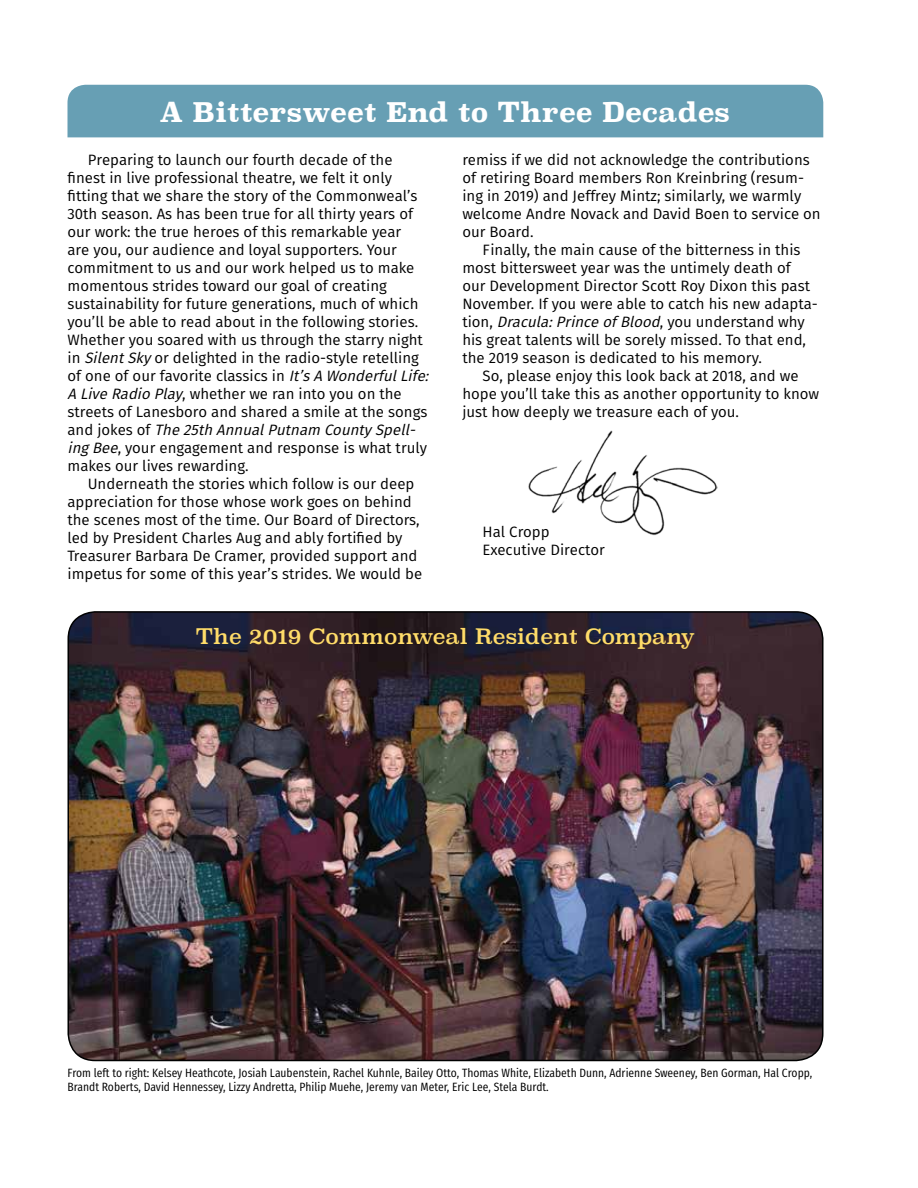
<style>
.page{position:relative;width:918px;height:1188px;background:#fff}
.page>*{position:absolute;margin:0;border:0;box-sizing:border-box;transform-origin:0 0}
.t1{font:700 27px "Superclarendon";color:#fff}
.t2{font:21px "Superclarendon";color:#ffdc69}
.t3{font:15px/18px "Fira Sans";color:#000}
.t4{font:12px/13.5px "Fira Sans Condensed";color:#000}
.s1{font-style:italic}
</style>
<div class="page">
<img style="left:529px;top:431px;width:189px;height:105px">
<img style="left:68px;top:612px;width:754px;height:448px">
<div style="left:68px;top:85px;width:755px;height:52px;background:#679fb4"></div>
<h1 class="t1" style="left:159px;top:92px;width:572px">A Bittersweet End to Three Decades</h1>
<p class="t3" style="left:67px;top:150px;width:367px;text-indent:20px">Preparing to launch our fourth decade of the finest in live professional theatre, we felt it only fitting that we share the story of the Commonweal’s 30th season. As has been true for all thirty years of our work: the true heroes of this remarkable year<br>are you, our audience and loyal supporters. Your commitment to us and our work helped us to make momentous strides toward our goal of creating sustainability for future generations, much of which you’ll be able to read about in the following stories.<br>Whether you soared with us through the starry night in <span class="s1">SilentSky</span>or delighted in the radio-style retelling of one of our favorite classics in <span class="s1">It’sA WonderfulLife:<br>A LiveRadio Play</span>, whether we ran into you on the streets of Lanesboro and shared a smile at the songs a n d j o k e s o f <span class="s1">The25th AnnualPutnam CountySpell&shy;ingBee</span>, your engagement and response is what truly makes our lives rewarding.</p>
<p class="t3" style="left:67px;top:474px;width:356px;text-indent:20px">Underneath the stories which follow is our deep appreciation for those whose work goes on behind the scenes most of the time. Our Board of Directors, led by President Charles Aug and ably fortified by Treasurer Barbara De Cramer, provided support and impetus for some of this year’s strides. We would be</p>
<p class="t3" style="left:462px;top:151px;width:360px">remiss if we did not acknowledge the contributions of retiring Board members Ron Kreinbring (resum&shy;ing in 2019) and Jeffrey Mintz; similarly, we warmly welcome Andre Novack and David Boen to service on our Board.</p>
<p class="t3" style="left:462px;top:241px;width:357px;text-indent:20px">Finally, the main cause of the bitterness in this most bittersweet year was the untimely death of<br>our Development Director Scott Roy Dixon this past November. If you were able to catch his new adapta&shy;t i o n , <span class="s1">Dracula:PrinceofBlood</span>, yo u u n d e rsta n d w h y his great talents will be sorely missed. To that end, the 2019 season is dedicated to his memory.</p>
<p class="t3" style="left:462px;top:367px;width:358px;text-indent:20px">So, please enjoy this look back at 2018, and we hope you’ll take this as another opportunity to know just how deeply we treasure each of you.</p>
<p class="t3" style="left:483px;top:522px;width:124px">Hal Cropp<br>Executive Director</p>
<h2 class="t2" style="left:196px;top:622px;width:501px">The 2019 Commonweal Resident Company</h2>
<p class="t4" style="left:68px;top:1065px;width:746px">From left to right: Kelsey Heathcote, Josiah Laubenstein, Rachel Kuhnle, Bailey Otto, Thomas White, Elizabeth Dunn, Adrienne Sweeney, Ben Gorman, Hal Cropp,<br>Brandt Roberts, David Hennessey, Lizzy Andretta, Philip Muehe, Jeremy van Meter, Eric Lee, Stela Burdt.</p>
</div>
